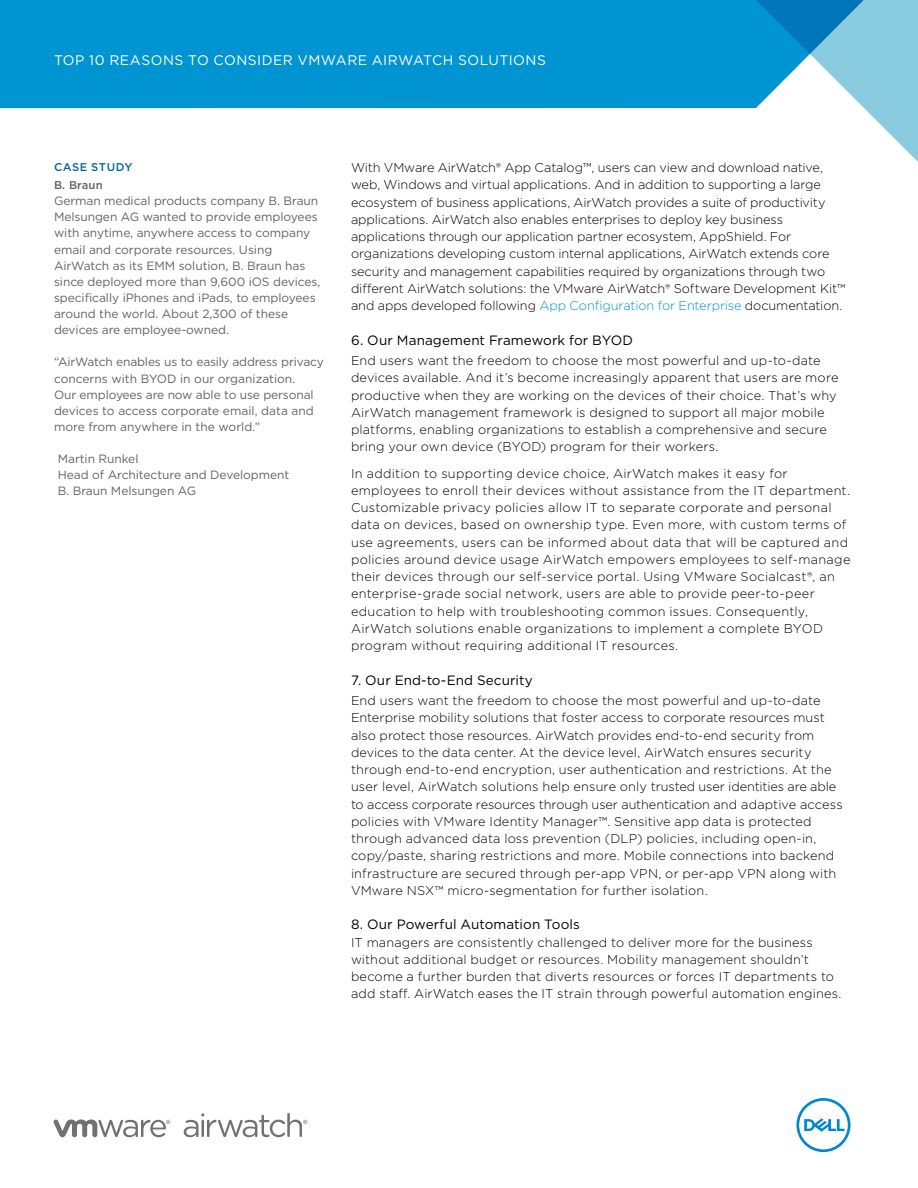
<style>
.page{position:relative;width:918px;height:1188px;background:#fff}
.page>*{position:absolute;margin:0;border:0;box-sizing:border-box;transform-origin:0 0}
.t1{font:13.8px "Gotham";letter-spacing:.035em;color:#fff}
.t2{font:13.5px "Gotham";letter-spacing:.005em;color:#000}
.t3{font:300 12.75px/17.2px "Gotham";letter-spacing:.01em;color:#000}
.t4{font:300 12.75px/17.2px "Gotham";letter-spacing:-.01em;color:#000}
.t5{font:12px/16.2px "Gotham";letter-spacing:-.005em;color:#636165}
.t6{font:500 11.25px "Gotham";letter-spacing:.045em;color:#006a92}
.t7{font:500 11.25px "Gotham";letter-spacing:.015em;color:#636165}
.s1{color:#0194d3}
</style>
<div class="page">
<svg style="left:796px;top:1098px;width:55px;height:54px"></svg>
<svg style="left:53px;top:1119px;width:117px;height:18px"></svg>
<svg style="left:184px;top:1113px;width:123px;height:24px"></svg>
<div style="left:0;top:0;width:742px;height:108px;background:#0194d3"></div>
<svg style="left:742px;top:0;width:176px;height:162px"></svg>
<p class="t1" style="left:54px;top:51px;width:494px">TOP 10 REASONS TO CONSIDER VMWARE AIRWATCH SOLUTIONS</p>
<p class="t6" style="left:54px;top:160px;width:80px">CASE STUDY</p>
<p class="t7" style="left:54px;top:178px;width:50px">B. Braun</p>
<p class="t5" style="left:54px;top:193px;width:268px">German medical products company B. Braun Melsungen AG wanted to provide employees with anytime, anywhere access to company email and corporate resources. Using AirWatch as its EMM solution, B. Braun has since deployed more than 9,600 iOS devices, specifically iPhones and iPads, to employees around the world. About 2,300 of these devices are employee-owned.</p>
<p class="t5" style="left:54px;top:354px;width:271px">“AirWatch enables us to easily address privacy concerns with BYOD in our organization.<br>Our employees are now able to use personal devices to access corporate email, data and more from anywhere in the world.”</p>
<p class="t5" style="left:58px;top:451px;width:233px">Martin Runkel<br>Head of Architecture and Development<br>B. Braun Melsungen AG</p>
<p class="t4" style="left:351px;top:159px;width:496px">With VMware AirWatch® App Catalog™, users can view and download native, web, Windows and virtual applications. And in addition to supporting a large ecosystem of business applications, AirWatch provides a suite of productivity applications. AirWatch also enables enterprises to deploy key business applications through our application partner ecosystem, AppShield. For organizations developing custom internal applications, AirWatch extends core security and management capabilities required by organizations through two different AirWatch solutions: the VMware AirWatch® Software Development Kit™ and apps developed following <span class="s1">App Configuration for Enterprise</span> documentation.</p>
<p class="t2" style="left:351px;top:331px;width:284px">6. Our Management Framework for BYOD</p>
<p class="t3" style="left:351px;top:352px;width:489px">End users want the freedom to choose the most powerful and up-to-date devices available. And it’s become increasingly apparent that users are more productive when they are working on the devices of their choice. That’s why AirWatch management framework is designed to support all major mobile platforms, enabling organizations to establish a comprehensive and secure bring your own device (BYOD) program for their workers.</p>
<p class="t3" style="left:351px;top:464px;width:501px">In addition to supporting device choice, AirWatch makes it easy for employees to enroll their devices without assistance from the IT department.<br>Customizable privacy policies allow IT to separate corporate and personal data on devices, based on ownership type. Even more, with custom terms of use agreements, users can be informed about data that will be captured and policies around device usage AirWatch empowers employees to self-manage their devices through our self-service portal. Using VMware Socialcast®, an enterprise-grade social network, users are able to provide peer-to-peer education to help with troubleshooting common issues. Consequently, AirWatch solutions enable organizations to implement a complete BYOD program without requiring additional IT resources.</p>
<p class="t2" style="left:351px;top:671px;width:183px">7. Our End-to-End Security</p>
<p class="t3" style="left:351px;top:692px;width:493px">End users want the freedom to choose the most powerful and up-to-date Enterprise mobility solutions that foster access to corporate resources must also protect those resources. AirWatch provides end-to-end security from devices to the data center. At the device level, AirWatch ensures security through end-to-end encryption, user authentication and restrictions. At the user level, AirWatch solutions help ensure only trusted user identities are able to access corporate resources through user authentication and adaptive access policies with VMware Identity Manager™. Sensitive app data is protected through advanced data loss prevention (DLP) policies, including open-in, copy/paste, sharing restrictions and more. Mobile connections into backend infrastructure are secured through per-app VPN, or per-app VPN along with VMware NSX™ micro-segmentation for further isolation.</p>
<p class="t2" style="left:351px;top:916px;width:230px">8. Our Powerful Automation Tools</p>
<p class="t3" style="left:351px;top:933px;width:492px">IT managers are consistently challenged to deliver more for the business without additional budget or resources. Mobility management shouldn’t become a further burden that diverts resources or forces IT departments to add staff. AirWatch eases the IT strain through powerful automation engines.</p>
</div>
